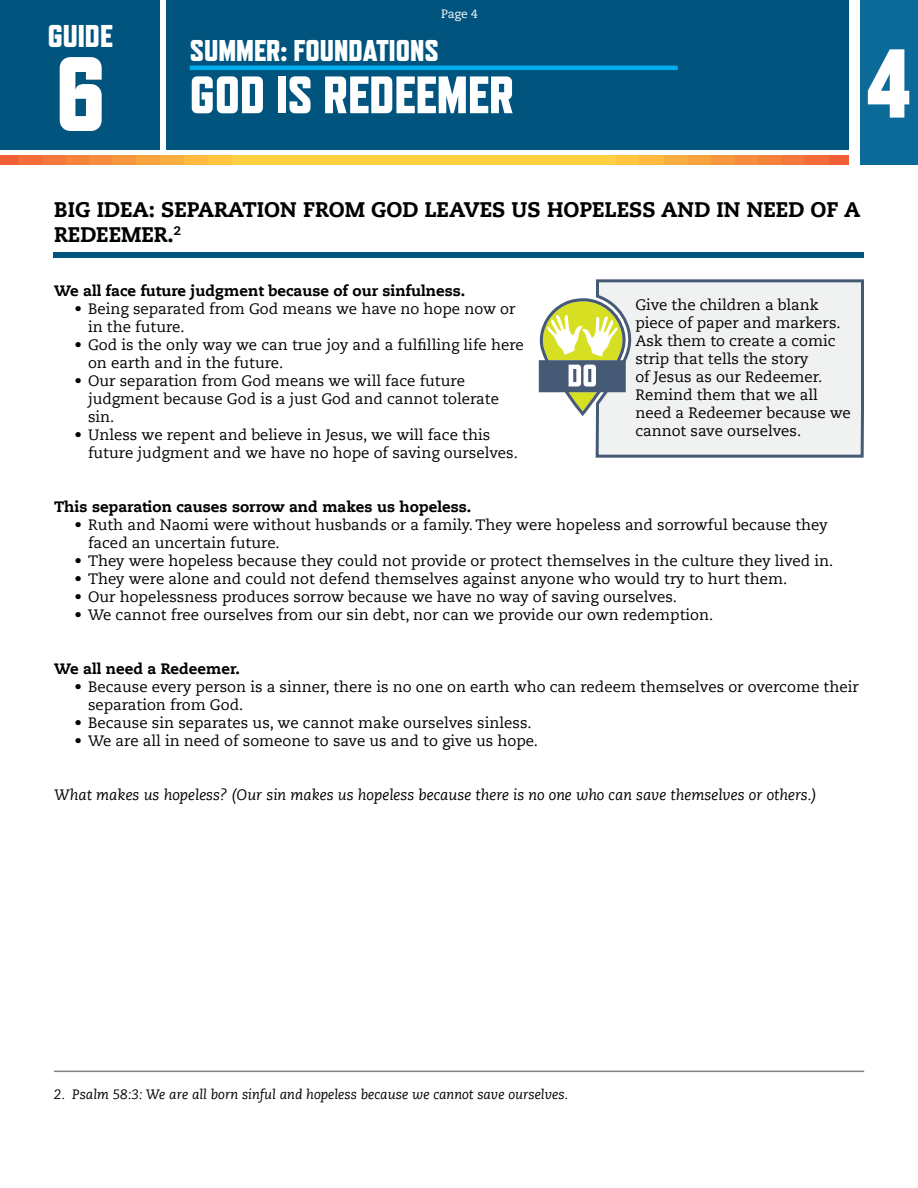
<style>
.page{position:relative;width:918px;height:1188px;background:#fff}
.page>*{position:absolute;margin:0;border:0;box-sizing:border-box;transform-origin:0 0}
.t1{font:800 105px "Refrigerator Deluxe";color:#fff}
.t2{font:800 97.5px "Refrigerator Deluxe";color:#fff}
.t3{font:800 52.5px "Refrigerator Deluxe";color:#fff}
.t4{font:800 31.5px "Refrigerator Deluxe";color:#fff}
.t5{font:800 30px "Refrigerator Deluxe";color:#fff}
.t6{font:800 21px/25.2px "Caecilia LT Std";color:#000}
.t7{font:15px/18px "Caecilia LT Std";color:#000}
.t8{font:800 15px "Caecilia LT Std";color:#000}
.t9{font:italic 15px "Caecilia LT Std";color:#000}
.t10{font:italic 13.5px "Caecilia LT Std";color:#000}
.t11{font:12px "Caecilia LT Std";color:#fff}
</style>
<div class="page">
<div style="left:0;top:0;width:159px;height:149px;background:#00547e"></div>
<div style="left:167px;top:0;width:682px;height:149px;background:#00547e"></div>
<hr style="left:190px;top:66px;width:488px;height:4px;background:#00aeef">
<svg style="left:0;top:155px;width:848px;height:9px;background:#fbaf3e"></svg>
<div style="left:860px;top:0;width:58px;height:165px;background:#0c6a99"></div>
<div style="left:53px;top:252px;width:811px;height:6px;background:#00547e"></div>
<div style="left:595px;top:279px;width:269px;height:179px;background:#f0f1f1"></div>
<svg style="left:539px;top:298px;width:87px;height:118px"></svg>
<hr style="left:54px;top:1071px;width:810px;height:1px;background:#808285">
<h3 class="t4" style="left:48px;top:18px;width:67px">GUIDE</h3>
<h1 class="t1" style="left:56px;top:32px;width:52px">6</h1>
<p class="t11" style="left:441px;top:7px;width:38px">Page 4</p>
<h3 class="t5" style="left:190px;top:32px;width:250px">SUMMER: FOUNDATIONS</h3>
<h3 class="t3" style="left:190px;top:64px;width:326px">GOD IS REDEEMER</h3>
<h2 class="t2" style="left:865px;top:26px;width:49px">4</h2>
<h3 class="t6" style="left:54px;top:197px;width:808px">BIG IDEA: SEPARATION FROM GOD LEAVES US HOPELESS AND IN NEED OF A<br>REDEEMER.<sup>2</sup></h3>
<p class="t8" style="left:54px;top:282px;width:412px">We all face future judgment because of our sinfulness.</p>
<p class="t7" style="left:88px;top:300px;width:429px;text-indent:-14px">• Being separated from God means we have no hope now or in the future.</p>
<p class="t7" style="left:88px;top:336px;width:437px;text-indent:-14px">• God is the only way we can true joy and a fulfilling life here on earth and in the future.</p>
<p class="t7" style="left:88px;top:372px;width:412px;text-indent:-14px">• Our separation from God means we will face future judgment because God is a just God and cannot tolerate sin.</p>
<p class="t7" style="left:88px;top:426px;width:431px;text-indent:-14px">• Unless we repent and believe in Jesus, we will face this future judgment and we have no hope of saving ourselves.</p>
<p class="t8" style="left:54px;top:498px;width:418px">This separation causes sorrow and makes us hopeless.</p>
<p class="t7" style="left:88px;top:516px;width:741px;text-indent:-14px">• Ruth and Naomi were without husbands or a family. They were hopeless and sorrowful because they faced an uncertain future.</p>
<p class="t7" style="left:75px;top:552px;width:760px">• They were hopeless because they could not provide or protect themselves in the culture they lived in.</p>
<p class="t7" style="left:75px;top:570px;width:714px">• They were alone and could not defend themselves against anyone who would try to hurt them.</p>
<p class="t7" style="left:75px;top:588px;width:604px">• Our hopelessness produces sorrow because we have no way of saving ourselves.</p>
<p class="t7" style="left:75px;top:606px;width:640px">• We cannot free ourselves from our sin debt, nor can we provide our own redemption.</p>
<p class="t8" style="left:54px;top:660px;width:187px">We all need a Redeemer.</p>
<p class="t7" style="left:88px;top:678px;width:772px;text-indent:-14px">• Because every person is a sinner, there is no one on earth who can redeem themselves or overcome their separation from God.</p>
<p class="t7" style="left:75px;top:714px;width:459px">• Because sin separates us, we cannot make ourselves sinless.</p>
<p class="t7" style="left:75px;top:732px;width:465px">• We are all in need of someone to save us and to give us hope.</p>
<p class="t9" style="left:54px;top:787px;width:764px">What makes us hopeless? (Our sin makes us hopeless because there is no one who can save themselves or others.)</p>
<p class="t7" style="left:635px;top:296px;width:217px">Give the children a blank piece of paper and markers.<br>Ask them to create a comic strip that tells the story<br>of Jesus as our Redeemer.<br>Remind them that we all need a Redeemer because we cannot save ourselves.</p>
<p class="t10" style="left:54px;top:1087px;width:516px">2. Psalm 58:3: We are all born sinful and hopeless because we cannot save ourselves.</p>
</div>
